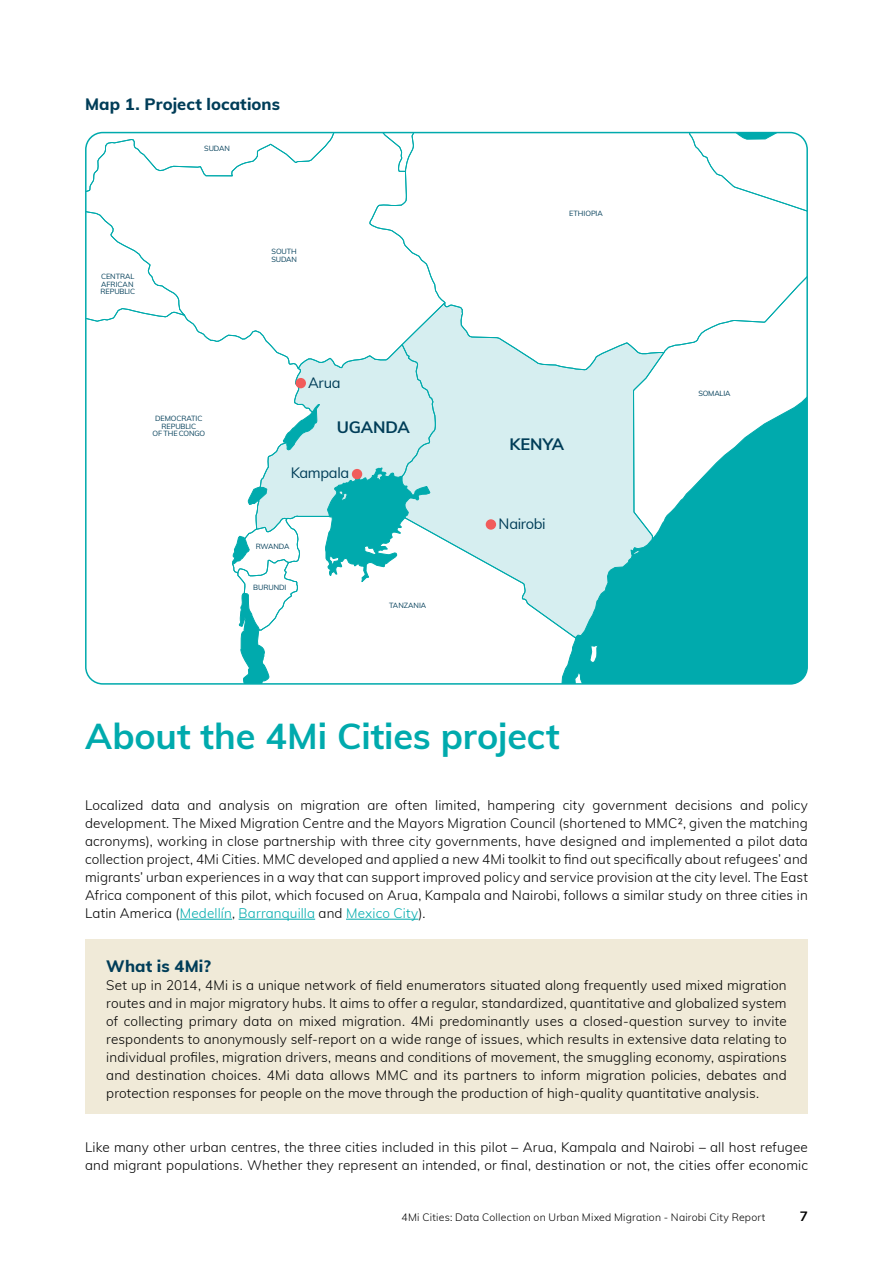
<style>
.page{position:relative;width:893px;height:1263px;background:#fff}
.page>*{position:absolute;margin:0;border:0;box-sizing:border-box;transform-origin:0 0}
.t1{font:700 36px "Muli";letter-spacing:-.005em;color:#00aaad}
.t2{font:800 16.5px "Muli";letter-spacing:.005em;color:#003d58}
.t3{font:700 16.5px "Muli";letter-spacing:-.01em;color:#003d58}
.t4{font:14.7px "Muli";letter-spacing:-.025em;color:#003d58}
.t5{font:300 13.5px/18px "Muli";letter-spacing:.01em;color:#000;text-align:justify}
.t6{font:700 13.5px "Muli";color:#000}
.t7{font:300 10.5px "Muli";letter-spacing:.02em;color:#000}
.t8{font:7.35px/7.4px "Muli";letter-spacing:-.015em;color:#003d58}
.s1{color:#00aaad}
</style>
<div class="page">
<div style="left:85px;top:940px;width:723px;height:174px;background:#f0ead8"></div>
<hr style="left:180px;top:919px;width:52px;height:1px;background:#00aaad">
<hr style="left:239px;top:919px;width:76px;height:1px;background:#00aaad">
<hr style="left:346px;top:919px;width:72px;height:1px;background:#00aaad">
<svg style="left:665px;top:398px;width:140px;height:284px"></svg>
<svg style="left:556px;top:370px;width:109px;height:312px"></svg>
<svg style="left:556px;top:133px;width:251px;height:237px"></svg>
<svg style="left:88px;top:631px;width:182px;height:51px"></svg>
<svg style="left:86px;top:133px;width:470px;height:498px"></svg>
<div style="left:296px;top:378px;width:10px;height:10px;background:#f15c5b;border-radius:50%"></div>
<div style="left:486px;top:519px;width:10px;height:11px;background:#f15c5b;border-radius:50%"></div>
<div style="left:352px;top:469px;width:10px;height:10px;background:#f15c5b;border-radius:50%"></div>
<p class="t2" style="left:85px;top:92px;width:197px">Map 1. Project locations</p>
<p class="t8" style="left:204px;top:145px;width:27px">SUDAN</p>
<p class="t8" style="left:101px;top:272px;width:36px">CENTRAL<br>AFRICAN<br>REPUBLIC</p>
<p class="t8" style="left:152px;top:415px;width:54px;text-align:center">DEMOCRATIC<br>REPUBLIC<br>OF THE CONGO</p>
<p class="t8" style="left:271px;top:248px;width:27px">SOUTH<br>SUDAN</p>
<p class="t4" style="left:308px;top:372px;width:34px">Arua</p>
<p class="t3" style="left:337px;top:415px;width:74px">UGANDA</p>
<p class="t4" style="left:291px;top:462px;width:60px">Kampala</p>
<p class="t8" style="left:256px;top:542px;width:35px">RWANDA</p>
<p class="t8" style="left:253px;top:584px;width:34px">BURUNDI</p>
<p class="t8" style="left:389px;top:601px;width:39px">TANZANIA</p>
<p class="t8" style="left:569px;top:210px;width:35px">ETHIOPIA</p>
<p class="t3" style="left:509px;top:432px;width:56px">KENYA</p>
<p class="t4" style="left:499px;top:513px;width:49px">Nairobi</p>
<h1 class="t1" style="left:85px;top:709px;width:476px">About the 4Mi Cities project</h1>
<p class="t8" style="left:698px;top:390px;width:34px">SOMALIA</p>
<p class="t5" style="left:85px;top:796px;width:724px">Localized data and analysis on migration are often limited, hampering city government decisions and policy development. The Mixed Migration Centre and the Mayors Migration Council (shortened to MMC², given the matching acronyms), working in close partnership with three city governments, have designed and implemented a pilot data collection project, 4Mi Cities. MMC developed and applied a new 4Mi toolkit to find out specifically about refugees’ and migrants’ urban experiences in a way that can support improved policy and service provision at the city level. The East Africa component of this pilot, which focused on Arua, Kampala and Nairobi, follows a similar study on three cities in Latin America (<span class="s1">Medellín</span>, <span class="s1">Barranquilla</span> and <span class="s1">Mexico City</span>).</p>
<p class="t2" style="left:106px;top:954px;width:106px">What is 4Mi?</p>
<p class="t5" style="left:106px;top:976px;width:682px">Set up in 2014, 4Mi is a unique network of field enumerators situated along frequently used mixed migration routes and in major migratory hubs. It aims to offer a regular, standardized, quantitative and globalized system of collecting primary data on mixed migration. 4Mi predominantly uses a closed-question survey to invite respondents to anonymously self-report on a wide range of issues, which results in extensive data relating to individual profiles, migration drivers, means and conditions of movement, the smuggling economy, aspirations and destination choices. 4Mi data allows MMC and its partners to inform migration policies, debates and protection responses for people on the move through the production of high-quality quantitative analysis.</p>
<p class="t5" style="left:85px;top:1138px;width:724px">Like many other urban centres, the three cities included in this pilot – Arua, Kampala and Nairobi – all host refugee and migrant populations. Whether they represent an intended, or final, destination or not, the cities offer economic</p>
<p class="t7" style="left:402px;top:1210px;width:365px">4Mi Cities: Data Collection on Urban Mixed Migration - Nairobi City Report</p>
<p class="t6" style="left:800px;top:1206px;width:10px">7</p>
</div>
